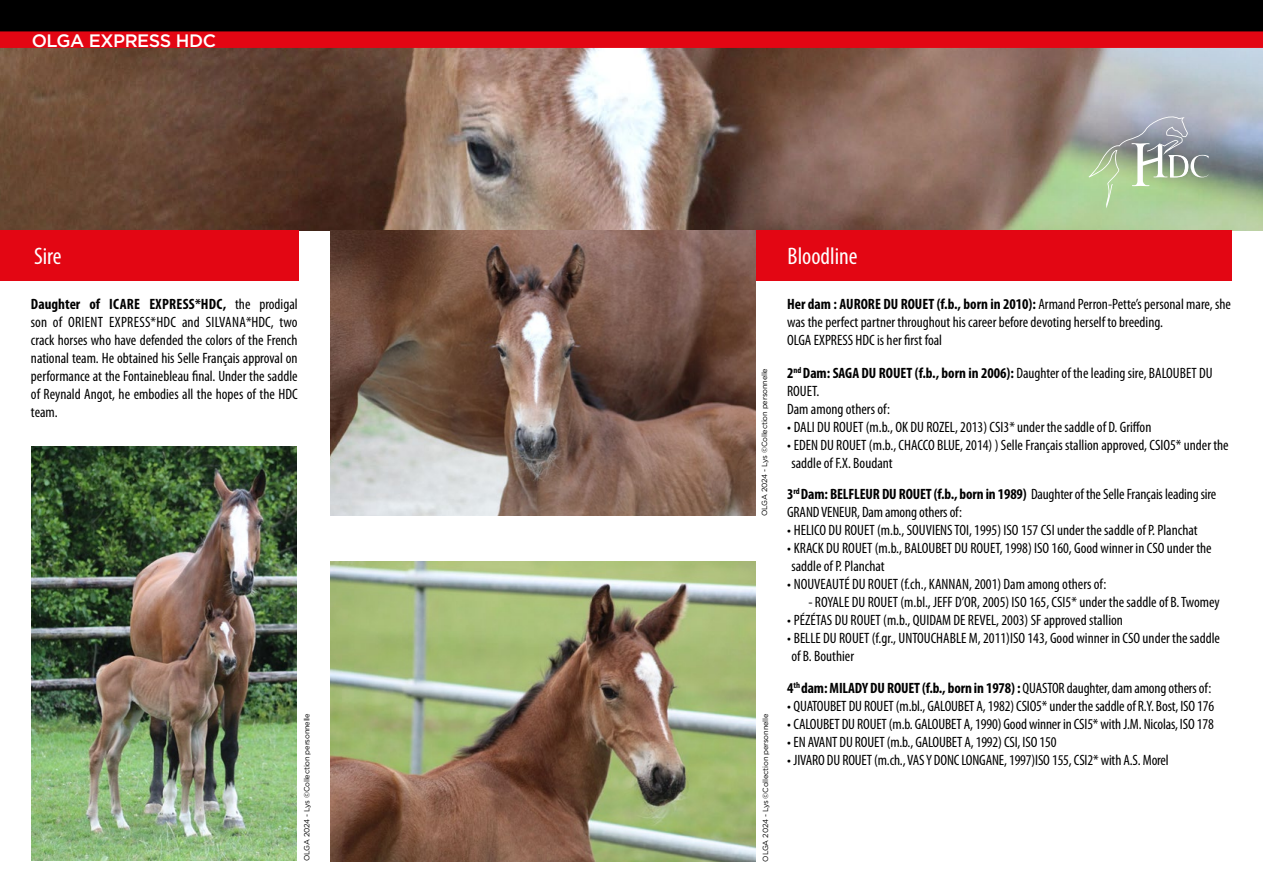
<style>
.page{position:relative;width:1263px;height:893px;background:#fff}
.page>*{position:absolute;margin:0;border:0;box-sizing:border-box;transform-origin:0 0}
.t1{font:condensed 24px "Myriad Pro";color:#fff}
.t2{font:500 18px "Gotham";letter-spacing:-.025em;color:#fff}
.t3{font:condensed 15px/18px "Myriad Pro";color:#000}
.t4{font:700 condensed 15px "Myriad Pro";letter-spacing:-.01em;color:#000}
.t5{font:7.5px "Gotham";letter-spacing:-.025em;color:#000}
.s1{font-weight:700}
.s2{font-weight:400}
</style>
<div class="page">
<img style="left:0;top:48px;width:1263px;height:182px">
<div style="left:0;top:0;width:1263px;height:37px;background:#000"></div>
<div style="left:0;top:31px;width:1263px;height:17px;background:#e30613"></div>
<svg style="left:1089px;top:113px;width:120px;height:95px;background:#a6b6a1"></svg>
<div style="left:0;top:230px;width:298px;height:50px;background:#e30613"></div>
<div style="left:756px;top:230px;width:475px;height:50px;background:#e30613"></div>
<img style="left:330px;top:230px;width:426px;height:286px">
<img style="left:330px;top:561px;width:426px;height:300px">
<img style="left:32px;top:446px;width:265px;height:415px">
<p class="t2" style="left:32px;top:29px;width:186px">OLGA EXPRESS HDC</p>
<h1 class="t1" style="left:34px;top:242px;width:29px">Sire</h1>
<h1 class="t1" style="left:788px;top:242px;width:72px">Bloodline</h1>
<p class="t3" style="left:31px;top:295px;width:268px;text-align:justify"><span class="s1">Daughter of ICARE EXPRESS*HDC,</span> the prodigal son of ORIENT EXPRESS*HDC and SILVANA*HDC, two crack horses who have defended the colors of the French national team. He obtained his Selle Français approval on performance at the Fontainebleau final. Under the saddle of Reynald Angot, he embodies all the hopes of the HDC team.</p>
<p class="t5" style="left:302px;top:861px;width:149px;rotate:-90deg">OLGA 2024 - Lys ©Collection personnelle</p>
<p class="t5" style="left:760px;top:516px;width:149px;rotate:-90deg">OLGA 2024 - Lys ©Collection personnelle</p>
<p class="t5" style="left:761px;top:861px;width:149px;rotate:-90deg">OLGA 2024 - Lys ©Collection personnelle</p>
<p class="t3" style="left:787px;top:295px;width:445px"><span class="s1">Her dam : AURORE DU ROUET (f.b., born in 2010):</span> Armand Perron-Pette’s personal mare, she was the perfect partner throughout his career before devoting herself to breeding.<br>OLGA EXPRESS HDC is her first foal</p>
<p class="t3" style="left:787px;top:364px;width:427px"><span class="s1">2</span><sup>nd</sup> <span class="s1">Dam: SAGA DU ROUET (f.b., born in 2006):</span> Daughter of the leading sire, BALOUBET DU<br>ROUET.<br>Dam among others of:</p>
<p class="t3" style="left:787px;top:418px;width:366px">• DALI DU ROUET (m.b., OK DU ROZEL, 2013) CSI3* under the saddle of D. Griffon</p>
<p class="t3" style="left:787px;top:436px;width:443px">• EDEN DU ROUET (m.b., CHACCO BLUE, 2014) ) Selle Français stallion approved, CSIO5* under the saddle of F.X. Boudant</p>
<p class="t3" style="left:787px;top:485px;width:431px"><span class="s1">3</span><sup>rd</sup> <span class="s1">Dam: BELFLEUR DU ROUET (f.b., born in 1989)</span> Daughter of the Selle Français leading sire<br>GRAND VENEUR, Dam among others of:</p>
<p class="t3" style="left:787px;top:521px;width:412px">• HELICO DU ROUET (m.b., SOUVIENS TOI, 1995) ISO 157 CSI under the saddle of P. Planchat</p>
<p class="t3" style="left:787px;top:539px;width:426px">• KRACK DU ROUET (m.b., BALOUBET DU ROUET, 1998) ISO 160, Good winner in CSO under the saddle of P. Planchat</p>
<p class="t3" style="left:787px;top:575px;width:321px">• NOUVEAUTÉ DU ROUET (f.ch., KANNAN, 2001) Dam among others of:</p>
<p class="t3" style="left:808px;top:593px;width:413px">- ROYALE DU ROUET (m.bl., JEFF D’OR, 2005) ISO 165, CSI5* under the saddle of B. Twomey</p>
<p class="t3" style="left:787px;top:611px;width:337px">• PÉZÉTAS DU ROUET (m.b., QUIDAM DE REVEL, 2003) SF approved stallion</p>
<p class="t3" style="left:787px;top:629px;width:434px">• BELLE DU ROUET (f.gr., UNTOUCHABLE M, 2011)ISO 143, Good winner in CSO under the saddle of B. Bouthier</p>
<p class="t4" style="left:787px;top:679px;width:426px">4<sup>th</sup> dam: MILADY DU ROUET (f.b., born in 1978) : <span class="s2">QUASTOR daughter, dam among others of:</span></p>
<p class="t3" style="left:787px;top:697px;width:429px">• QUATOUBET DU ROUET (m.bl., GALOUBET A, 1982) CSIO5* under the saddle of R.Y. Bost, ISO 176</p>
<p class="t3" style="left:787px;top:715px;width:428px">• CALOUBET DU ROUET (m.b. GALOUBET A, 1990) Good winner in CSI5* with J.M. Nicolas, ISO 178</p>
<p class="t3" style="left:787px;top:733px;width:271px">• EN AVANT DU ROUET (m.b., GALOUBET A, 1992) CSI, ISO 150</p>
<p class="t3" style="left:787px;top:751px;width:383px">• JIVARO DU ROUET (m.ch., VAS Y DONC LONGANE, 1997)ISO 155, CSI2* with A.S. Morel</p>
</div>
